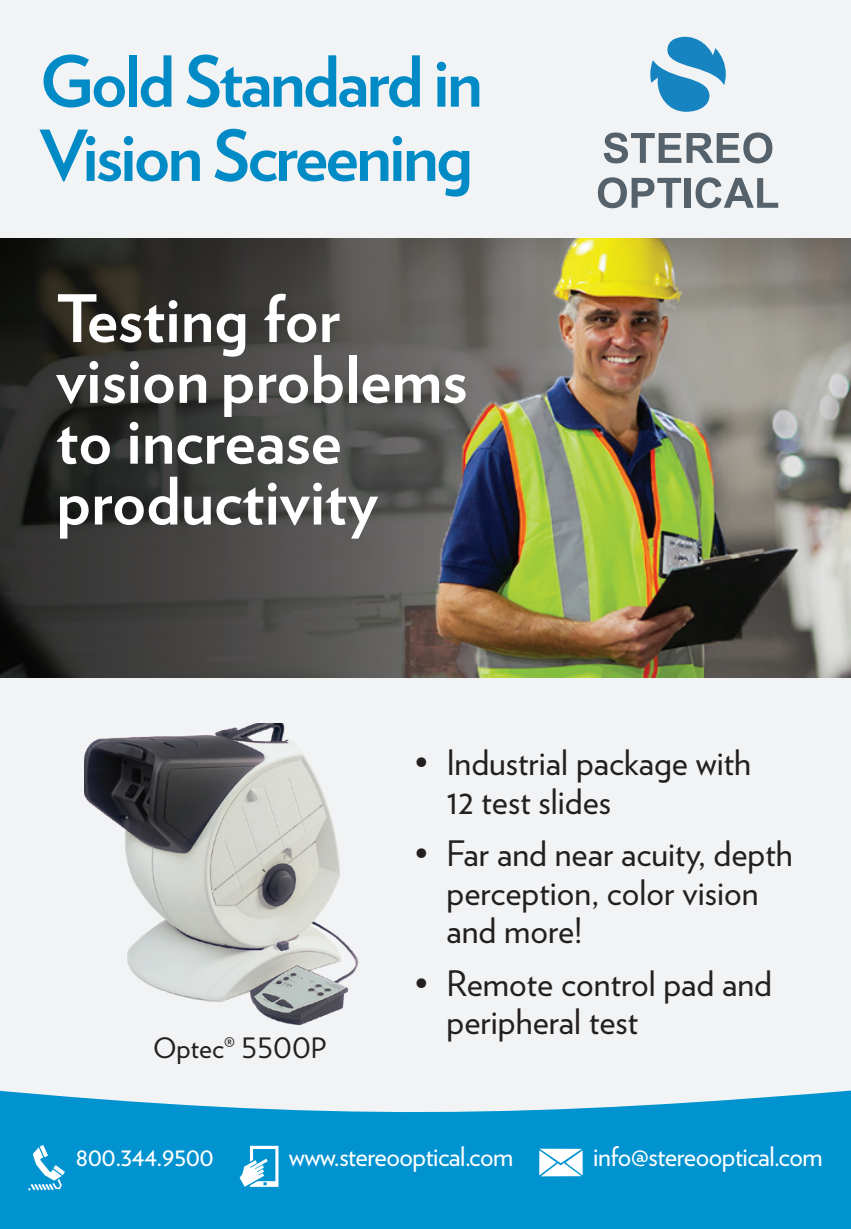
<style>
.page{position:relative;width:851px;height:1229px;background:#fff}
.page>*{position:absolute;margin:0;border:0;box-sizing:border-box;transform-origin:0 0}
.t1{font:700 70px/74.2px "Verlag";letter-spacing:-.04em;color:#008ac6}
.t2{font:700 65.1px/60.9px "Verlag";color:#fff}
.t3{font:35px/38.5px "Verlag";color:#231f20}
.t4{font:28px "Verlag";color:#231f20}
.t5{font:26.95px "Verlag";letter-spacing:-.02em;color:#fff}
</style>
<div class="page">
<div style="left:0;top:0;width:850px;height:1155px;background:#f2f3f4"></div>
<svg style="left:603px;top:132px;width:169px;height:31px"></svg>
<svg style="left:598px;top:177px;width:83px;height:31px"></svg>
<div style="left:684px;top:178px;width:6px;height:30px;background:#55626c"></div>
<svg style="left:695px;top:177px;width:83px;height:31px"></svg>
<svg style="left:650px;top:36px;width:75px;height:76px"></svg>
<img style="left:0;top:239px;width:850px;height:439px">
<svg style="left:0;top:1090px;width:850px;height:138px;background:#1a9dd3"></svg>
<svg style="left:28px;top:1144px;width:37px;height:46px"></svg>
<svg style="left:239px;top:1145px;width:39px;height:41px"></svg>
<svg style="left:539px;top:1148px;width:43px;height:28px"></svg>
<img style="left:84px;top:723px;width:275px;height:303px">
<h1 class="t1" style="left:40px;top:41px;width:444px">Gold Standard in<br>Vision Screening</h1>
<h2 class="t2" style="left:56px;top:285px;width:412px">Testing for vision problems to increase productivity</h2>
<p class="t4" style="left:153px;top:1027px;width:175px">Optec® 5500P</p>
<p class="t3" style="left:446px;top:741px;width:306px;text-indent:-32px">• Industrial package with<br>12 test slides</p>
<p class="t3" style="left:446px;top:832px;width:348px;text-indent:-32px">• Far and near acuity, depth perception, color vision and more!</p>
<p class="t3" style="left:446px;top:962px;width:327px;text-indent:-32px">• Remote control pad and peripheral test</p>
<p class="t5" style="left:75px;top:1136px;width:140px">800.344.9500</p>
<p class="t5" style="left:289px;top:1136px;width:226px">www.stereooptical.com</p>
<p class="t5" style="left:593px;top:1136px;width:231px">info@stereooptical.com</p>
</div>
